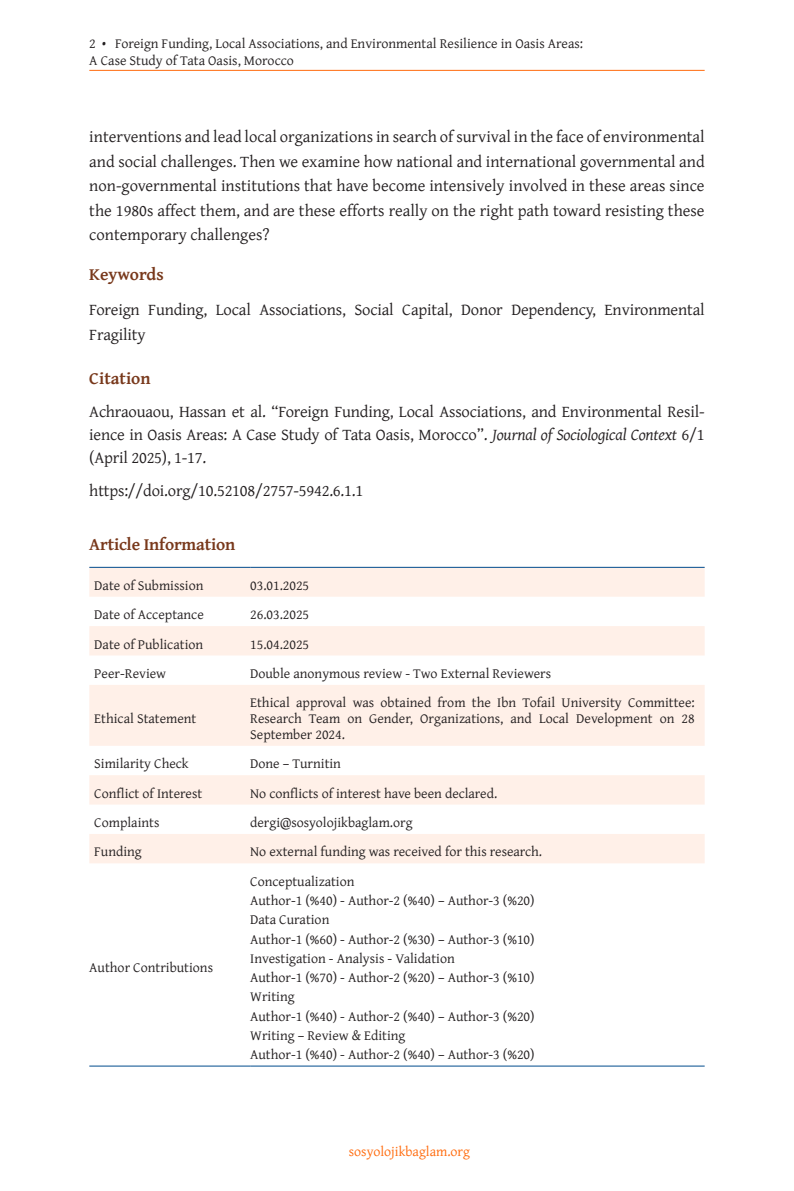
<style>
.page{position:relative;width:794px;height:1191px;background:#fff}
.page>*{position:absolute;margin:0;border:0;box-sizing:border-box;transform-origin:0 0}
.Anahtar-kelimeler-keywords{font:700 17.5px "Gentium Plus";letter-spacing:-.01em;color:#78381b}
.Makale-metni{font:700 17.5px "Gentium Plus";color:#78381b}
.Makale-metni-2{font:16.62px/24.5px "Gentium Plus";color:#231f20;text-align:justify}
.Anahtar-kelimeler-keywords_wrd_5{font:16.62px/22.8px "Gentium Plus";letter-spacing:-.01em;color:#231f20;text-align:justify}
.Anahtar-kelimeler-keywords-2{font:16.62px/24.5px "Gentium Plus";letter-spacing:-.01em;color:#231f20}
.Makale-tablo{font:14px/15.8px "Gentium Plus";color:#231f20}
.t1{font:14px "Gentium Plus";color:#ff6b0d}
.Makale-tablo_wrd_5{font:14px "Gentium Plus";color:#231f20}
.s1{font-style:italic}
</style>
<div class="page">
<hr style="left:89px;top:70px;width:615px;height:1px;background:#ff6b0d">
<svg style="left:89px;top:568px;width:615px;height:295px;fill:#fff0e8"></svg>
<hr style="left:89px;top:567px;width:161px;height:1px;background:#004b8d">
<hr style="left:250px;top:567px;width:454px;height:1px;background:#004b8d">
<hr style="left:89px;top:1065px;width:161px;height:1px;background:#004b8d">
<hr style="left:250px;top:1065px;width:454px;height:1px;background:#004b8d">
<p class="Makale-tablo" style="left:89px;top:34px;width:495px;line-height:16.8px">2 • Foreign Funding, Local Associations, and Environmental Resilience in Oasis Areas:<br>A Case Study of Tata Oasis, Morocco</p>
<p class="Makale-metni-2" style="left:89px;top:123px;width:617px">interventions and lead local organizations in search of survival in the face of environmental and social challenges. Then we examine how national and international governmental and non-governmental institutions that have become intensively involved in these areas since the 1980s affect them, and are these efforts really on the right path toward resisting these contemporary challenges?</p>
<p class="Makale-metni" style="left:89px;top:258px;width:76px">Keywords</p>
<p class="Anahtar-kelimeler-keywords-2" style="left:89px;top:296px;width:617px">Foreign Funding, Local Associations, Social Capital, Donor Dependency, Environmental<br>Fragility</p>
<p class="Makale-metni" style="left:89px;top:362px;width:63px">Citation</p>
<p class="Anahtar-kelimeler-keywords_wrd_5" style="left:89px;top:399px;width:617px">Achraouaou, Hassan et al. “Foreign Funding, Local Associations, and Environmental Resil&shy;ience in Oasis Areas: A Case Study of Tata Oasis, Morocco”. <span class="s1">Journal of Sociological Context</span> 6/1 (April 2025), 1-17.</p>
<p class="Anahtar-kelimeler-keywords_wrd_5" style="left:89px;top:477px;width:275px">https://doi.org/10.52108/2757-5942.6.1.1</p>
<p class="Anahtar-kelimeler-keywords" style="left:89px;top:528px;width:148px">Article Information</p>
<p class="Makale-tablo" style="left:94px;top:576px;width:111px">Date of Submission</p>
<p class="Makale-tablo" style="left:250px;top:576px;width:60px">03.01.2025</p>
<p class="Makale-tablo" style="left:94px;top:605px;width:111px">Date of Acceptance</p>
<p class="Makale-tablo" style="left:250px;top:605px;width:60px">26.03.2025</p>
<p class="Makale-tablo" style="left:94px;top:635px;width:110px">Date of Publication</p>
<p class="Makale-tablo" style="left:250px;top:635px;width:60px">15.04.2025</p>
<p class="Makale-tablo" style="left:94px;top:664px;width:73px">Peer-Review</p>
<p class="Makale-tablo" style="left:250px;top:664px;width:302px">Double anonymous review - Two External Reviewers</p>
<p class="Makale-tablo" style="left:94px;top:709px;width:104px">Ethical Statement</p>
<p class="Makale-tablo" style="left:250px;top:694px;width:446px;text-align:justify">Ethical approval was obtained from the Ibn Tofail University Committee:<br>Research Team on Gender, Organizations, and Local Development on 28<br>September 2024.</p>
<p class="Makale-tablo" style="left:94px;top:754px;width:96px">Similarity Check</p>
<p class="Makale-tablo" style="left:250px;top:754px;width:92px">Done – Turnitin</p>
<p class="Makale-tablo" style="left:94px;top:784px;width:109px">Conflict of Interest</p>
<p class="Makale-tablo" style="left:250px;top:784px;width:248px">No conflicts of interest have been declared.</p>
<p class="Makale-tablo" style="left:94px;top:813px;width:67px">Complaints</p>
<p class="Makale-tablo" style="left:250px;top:813px;width:164px">dergi@sosyolojikbaglam.org</p>
<p class="Makale-tablo" style="left:94px;top:843px;width:49px">Funding</p>
<p class="Makale-tablo" style="left:250px;top:843px;width:293px">No external funding was received for this research.</p>
<p class="Makale-tablo_wrd_5" style="left:89px;top:954px;width:125px">Author Contributions</p>
<p class="Makale-tablo" style="left:250px;top:872px;width:106px">Conceptualization</p>
<p class="Makale-tablo" style="left:250px;top:891px;width:286px">Author-1 (%40) - Author-2 (%40) – Author-3 (%20)</p>
<p class="Makale-tablo" style="left:250px;top:910px;width:81px">Data Curation</p>
<p class="Makale-tablo" style="left:250px;top:930px;width:286px">Author-1 (%60) - Author-2 (%30) – Author-3 (%10)</p>
<p class="Makale-tablo" style="left:250px;top:949px;width:206px">Investigation - Analysis - Validation</p>
<p class="Makale-tablo" style="left:250px;top:968px;width:286px">Author-1 (%70) - Author-2 (%20) – Author-3 (%10)</p>
<p class="Makale-tablo" style="left:250px;top:987px;width:46px">Writing</p>
<p class="Makale-tablo" style="left:250px;top:1007px;width:286px">Author-1 (%40) - Author-2 (%40) – Author-3 (%20)</p>
<p class="Makale-tablo" style="left:250px;top:1026px;width:157px">Writing – Review &amp; Editing</p>
<p class="Makale-tablo" style="left:250px;top:1045px;width:286px">Author-1 (%40) - Author-2 (%40) – Author-3 (%20)</p>
<p class="t1" style="left:349px;top:1138px;width:123px">sosyolojikbaglam.org</p>
</div>
